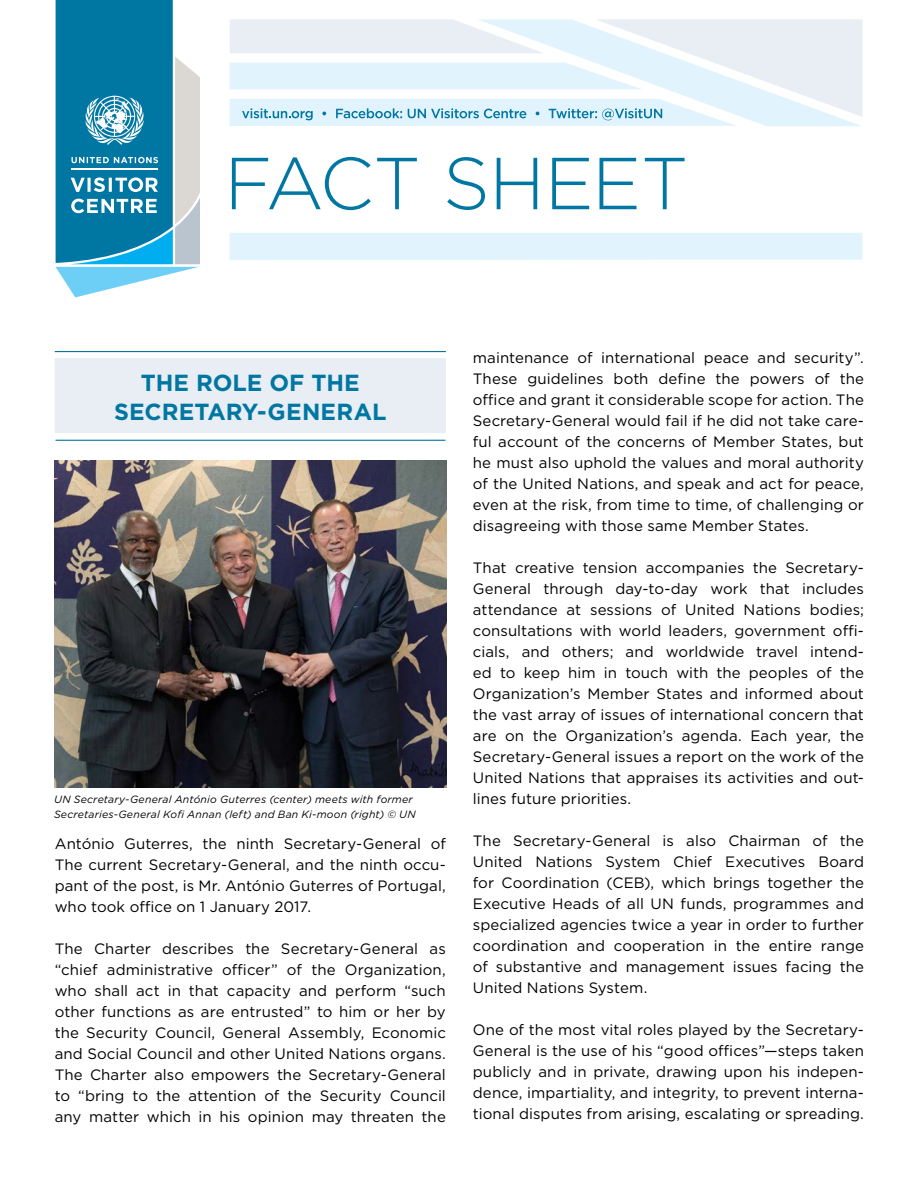
<style>
.page{position:relative;width:918px;height:1188px;background:#fff}
.page>*{position:absolute;margin:0;border:0;box-sizing:border-box;transform-origin:0 0}
.t1{font:300 73.5px "Gotham";letter-spacing:-.01em;color:#0076a3}
.H2_two_lines{font:700 23.25px/28.5px "Gotham";letter-spacing:.005em;color:#0076a3;text-align:center}
.tx{font:15px/21px "Gotham";letter-spacing:.005em;color:#000;text-align:justify}
.cap{font:italic 10.5px/15px "Gotham";letter-spacing:.02em;color:#000}
</style>
<div class="page">
<hr style="left:55px;top:351px;width:391px;height:1px;background:#0076a3">
<div style="left:55px;top:358px;width:391px;height:75px;background:#e8eef3"></div>
<hr style="left:56px;top:440px;width:390px;height:1px;background:#0076a3">
<img style="left:54px;top:461px;width:392px;height:327px">
<div style="left:230px;top:233px;width:632px;height:27px;background:#e1f4fd"></div>
<svg style="left:56px;top:0;width:144px;height:297px;background:#4b9fbf"></svg>
<svg style="left:230px;top:19px;width:632px;height:107px"></svg>
<h1 class="t1" style="left:224px;top:137px;width:466px">FACT SHEET</h1>
<p class="H2_two_lines" style="left:114px;top:368px;width:274px">THE ROLE OF THE<br>SECRETARY-GENERAL</p>
<p class="cap" style="left:54px;top:792px;width:363px">UN Secretary-General António Guterres (center) meets with former<br>Secretaries-General Kofi Annan (left) and Ban Ki-moon (right) © UN</p>
<p class="tx" style="left:55px;top:832px;width:393px">António Guterres, the ninth Secretary-General of The current Secretary-General, and the ninth occu&shy;pant of the post, is Mr. António Guterres of Portugal, who took office on 1 January 2017.</p>
<p class="tx" style="left:55px;top:937px;width:393px">The Charter describes the Secretary-General as “chief administrative officer” of the Organization, who shall act in that capacity and perform “such other functions as are entrusted” to him or her by the Security Council, General Assembly, Economic and Social Council and other United Nations organs.<br>The Charter also empowers the Secretary-General to “bring to the attention of the Security Council any matter which in his opinion may threaten the</p>
<p class="tx" style="left:473px;top:347px;width:393px">maintenance of international peace and security”.<br>These guidelines both define the powers of the office and grant it considerable scope for action. The Secretary-General would fail if he did not take care&shy;ful account of the concerns of Member States, but he must also uphold the values and moral authority of the United Nations, and speak and act for peace, even at the risk, from time to time, of challenging or disagreeing with those same Member States.</p>
<p class="tx" style="left:473px;top:557px;width:393px">That creative tension accompanies the Secretary-General through day-to-day work that includes attendance at sessions of United Nations bodies; consultations with world leaders, government offi&shy;cials, and others; and worldwide travel intend&shy;ed to keep him in touch with the peoples of the Organization’s Member States and informed about the vast array of issues of international concern that are on the Organization’s agenda. Each year, the Secretary-General issues a report on the work of the United Nations that appraises its activities and out&shy;lines future priorities.</p>
<p class="tx" style="left:473px;top:830px;width:393px">The Secretary-General is also Chairman of the United Nations System Chief Executives Board for Coordination (CEB), which brings together the Executive Heads of all UN funds, programmes and specialized agencies twice a year in order to further coordination and cooperation in the entire range of substantive and management issues facing the United Nations System.</p>
<p class="tx" style="left:473px;top:1019px;width:393px">One of the most vital roles played by the Secretary-General is the use of his “good offices”—steps taken publicly and in private, drawing upon his indepen&shy;dence, impartiality, and integrity, to prevent interna&shy;tional disputes from arising, escalating or spreading.</p>
</div>
